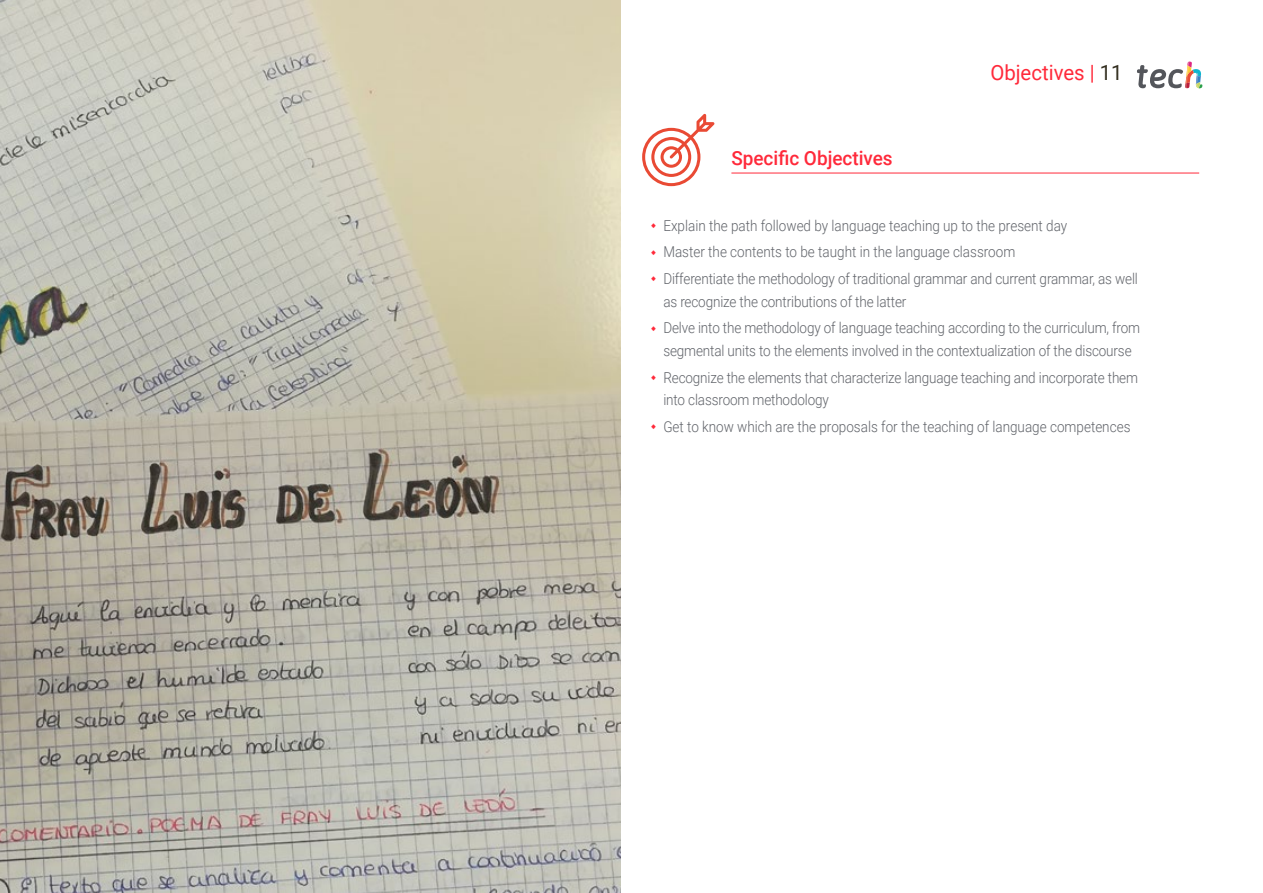
<style>
.page{position:relative;width:1263px;height:893px;background:#fff}
.page>*{position:absolute;margin:0;border:0;box-sizing:border-box;transform-origin:0 0}
.t1{font:21px "Roboto";color:#ff293a}
.t2{font:500 19.5px "Roboto";color:#ff293a}
.t3{font:300 15px/26.7px "Roboto";letter-spacing:-.01em;color:#61646a;scale:.9 1}
.s1{color:#322e1f}
</style>
<div class="page">
<img style="left:0;top:0;width:621px;height:893px">
<hr style="left:731px;top:173px;width:468px;height:1px;background:#ff293a">
<svg style="left:1137px;top:62px;width:65px;height:27px"></svg>
<svg style="left:642px;top:114px;width:72px;height:72px"></svg>
<h2 class="t2" style="left:731px;top:144px;width:163px">Specific Objectives</h2>
<h1 class="t1" style="left:990px;top:57px;width:134px">Objectives | <span class="s1">11</span></h1>
<p class="t3" style="left:663px;top:211px;width:529px">Explain the path followed by language teaching up to the present day<br>Master the contents to be taught in the language classroom<br>Differentiate the methodology of traditional grammar and current grammar, as well</p>
<p class="t3" style="left:663px;top:287px;width:531px">as recognize the contributions of the latter<br>Delve into the methodology of language teaching according to the curriculum, from</p>
<p class="t3" style="left:663px;top:337px;width:529px">segmental units to the elements involved in the contextualization of the discourse<br>Recognize the elements that characterize language teaching and incorporate them</p>
<p class="t3" style="left:663px;top:386px;width:520px">into classroom methodology<br>Get to know which are the proposals for the teaching of language competences</p>
</div>
